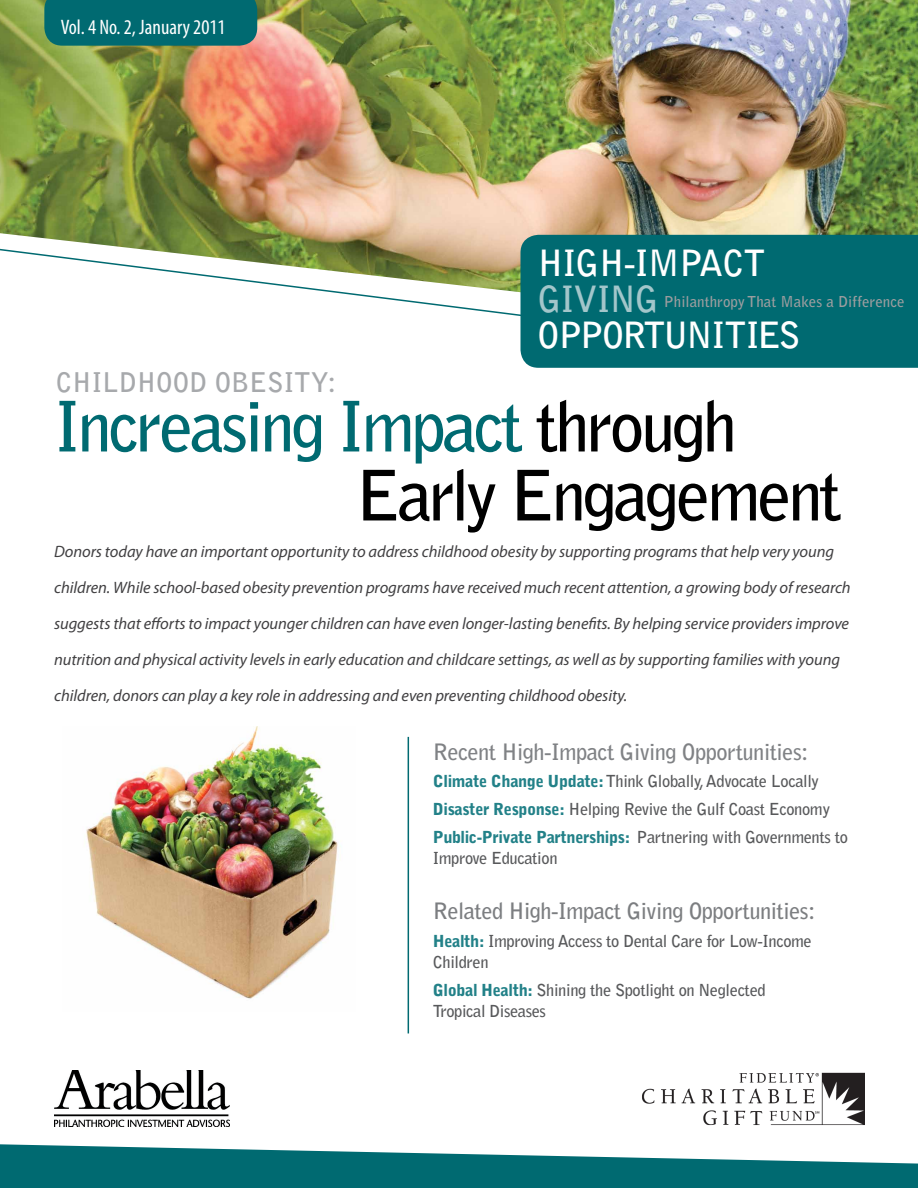
<style>
.page{position:relative;width:918px;height:1188px;background:#fff}
.page>*{position:absolute;margin:0;border:0;box-sizing:border-box;transform-origin:0 0}
.t1{font:700 69px/69px "Bell Gothic Std";letter-spacing:-.05em;color:#000}
.t2{font:700 36px "Bell Gothic Std";letter-spacing:-.06em;color:#fff}
.t3{font:700 36px "Bell Gothic Std";letter-spacing:-.025em;color:#fff}
.t4{font:700 36px "Bell Gothic Std";letter-spacing:-.025em;color:#a3c6ca}
.t5{font:700 27px "Bell Gothic Std";color:#a7a9ac}
.t6{font:700 22.5px "Bell Gothic Std";letter-spacing:-.025em;color:#7c7e81}
.t7{font:700 22.5px "Bell Gothic Std";letter-spacing:-.025em;color:#808285}
.t8{font:condensed 21px "Myriad Pro";color:#fff}
.t9{font:italic 16.5px/36px "Myriad Pro";letter-spacing:-.005em;color:#414042}
.t10{font:700 16.5px/27.8px "Bell Gothic Std";letter-spacing:-.025em;color:#58595b}
.t11{font:700 15px "Bell Gothic Std";color:#9c9d9f}
.s1{color:#006a71}
.s2{font-weight:900;color:#228188}
</style>
<div class="page">
<img style="left:0;top:0;width:918px;height:231px">
<svg style="left:0;top:231px;width:918px;height:85px"></svg>
<svg style="left:0;top:1144px;width:918px;height:44px"></svg>
<img style="left:54px;top:1070px;width:175px;height:56px">
<hr style="left:408px;top:737px;width:1px;height:296px;background:#006a71">
<img style="left:86px;top:726px;width:252px;height:273px">
<div style="left:44px;top:0;width:213px;height:46px;background:#006a71"></div>
<div style="left:520px;top:235px;width:398px;height:133px;background:#006a71"></div>
<img style="left:642px;top:1072px;width:222px;height:54px">
<p class="t8" style="left:61px;top:15px;width:166px">Vol. 4 No. 2, January 2011</p>
<h2 class="t3" style="left:537px;top:241px;width:230px">HIGH-IMPACT</h2>
<h2 class="t4" style="left:537px;top:277px;width:123px">GIVING</h2>
<h2 class="t2" style="left:537px;top:313px;width:264px">OPPORTUNITIES</h2>
<p class="t11" style="left:664px;top:292px;width:242px">Philanthropy That Makes a Difference</p>
<h3 class="t5" style="left:56px;top:365px;width:34px">Childhood</h3>
<h3 class="t5" style="left:215px;top:365px;width:50px">Obesit</h3>
<h3 class="t5" style="left:311px;top:365px;width:27px">y:</h3>
<h1 class="t1" style="left:355px;top:392px;width:489px;text-indent:-301px"><span class="s1">Increasing Impact</span> through<br>Early Engagement</h1>
<p class="t9" style="left:54px;top:533px;width:798px">Donors today have an important opportunity to address childhood obesity by supporting programs that help very young children. While school-based obesity prevention programs have received much recent attention, a growing body of research suggests that efforts to impact younger children can have even longer-lasting benefits. By helping service providers improve nutrition and physical activity levels in early education and childcare settings, as well as by supporting families with young children, donors can play a key role in addressing and even preventing childhood obesity.</p>
<h3 class="t7" style="left:433px;top:738px;width:377px">Recent High-Impact Giving Opportunities:</h3>
<p class="t10" style="left:433px;top:768px;width:417px"><span class="s2">Climate Change Update:</span> Think Globally, Advocate Locally<br><span class="s2">Disaster Response:</span> Helping Revive the Gulf Coast Economy<br><span class="s2">Public-Private Partnerships:</span> Partnering with Governments to</p>
<p class="t10" style="left:433px;top:844px;width:126px">Improve Education</p>
<h3 class="t6" style="left:433px;top:898px;width:384px">Related High-Impact Giving Opportunities:</h3>
<p class="t10" style="left:433px;top:931px;width:380px;line-height:21px"><span class="s2">Health:</span> Improving Access to Dental Care for Low-Income<br>Children</p>
<p class="t10" style="left:433px;top:980px;width:334px;line-height:21px"><span class="s2">Global Health:</span> Shining the Spotlight on Neglected<br>Tropical Diseases</p>
</div>
